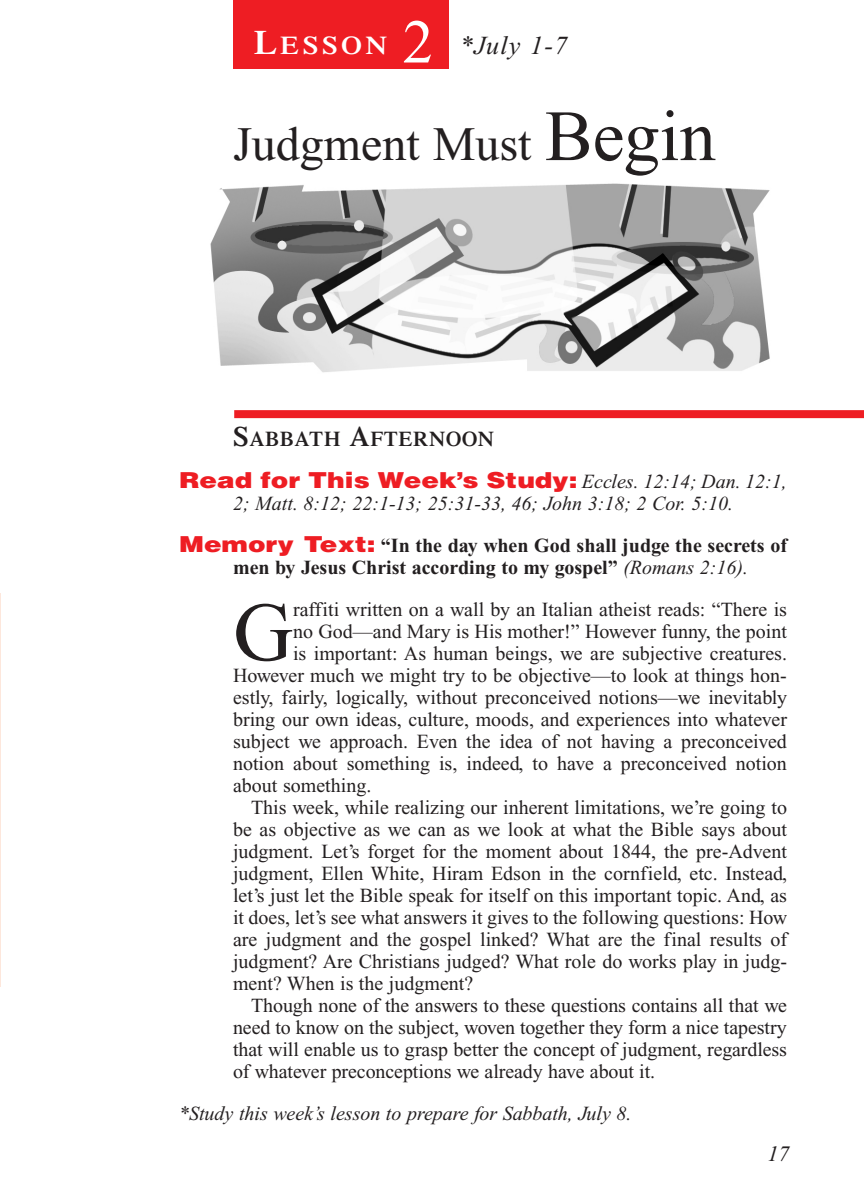
<style>
.page{position:relative;width:864px;height:1188px;background:#fff}
.page>*{position:absolute;margin:0;border:0;box-sizing:border-box;transform-origin:0 0}
.t1{font:83.4px "Times New Roman";color:#231f20}
.t2{font:62px "Times New Roman";color:#fff}
.t3{font:48px "Times New Roman";color:#231f20}
.t4{font:italic 26px "Times New Roman";color:#231f20}
.t5{font:600 25.6px "Times";letter-spacing:.135em;color:#fff;scale:1.1 1}
.t6{font:900 22px "Helvetica";color:#ee1d23;scale:1.2 1}
.t7{font:italic 22px "Times New Roman";color:#231f20}
.t8{font:600 21px "Times";letter-spacing:.035em;color:#231f20}
.t9{font:20px "Times New Roman";color:#231f20}
.t10{font:italic 20px/42px "Times New Roman";color:#231f20;text-align:center}
.t11{font:700 20px "Times New Roman";color:#231f20}
.s1{font-size:34px}
.s2{font-size:72px}
.s3{font-size:28px}
.s4{font-family:"Times New Roman";font-weight:400;font-style:italic;font-size:20px;color:#231f20}
.s5{font-family:"Helvetica";font-weight:900;font-style:normal;font-size:22px;color:#ee1d23}
.s6{font-weight:700;font-style:normal}
.s7{font-weight:400;font-style:italic}
</style>
<div class="page">
<hr style="left:0;top:593px;width:1px;height:394px;background:#fde7dc">
<div style="left:234px;top:0;width:215px;height:69px;background:#ee1d23"></div>
<div style="left:234px;top:410px;width:630px;height:8px;background:#ee1d23"></div>
<img style="left:210px;top:183px;width:560px;height:190px">
<p class="t5" style="left:254px;top:35px;width:123px"><span class="s1">L</span>ESSON</p>
<h2 class="t2" style="left:403px;top:19px;width:32px">2</h2>
<h3 class="t4" style="left:460px;top:36px;width:109px">*July 1-7</h3>
<h3 class="t3" style="left:233px;top:127px;width:484px">Judgment Must <span class="s2">Begin</span></h3>
<p class="t8" style="left:233px;top:431px;width:263px"><span class="s3">S</span>ABBATH <span class="s3">A</span>FTERNOON</p>
<p class="t6" style="left:179px;top:468px;width:508px">Read for This Week’s Study: <span class="s4">Eccles. 12:14; Dan. 12:1,</span></p>
<p class="t10" style="left:179px;top:484px;width:609px">2; Matt. 8:12; 22:1-13; 25:31-33, 46; John 3:18; 2 Cor. 5:10.<br><span class="s5">Memory Text:</span> <span class="s6">“In the day when God shall judge the secrets of</span></p>
<p class="t11" style="left:233px;top:561px;width:517px">men by Jesus Christ according to my gospel” <span class="s7">(Romans 2:16).</span></p>
<h1 class="t1" style="left:233px;top:602px;width:62px">G</h1>
<p class="t9" style="left:293px;top:602px;width:496px">raffiti written on a wall by an Italian atheist reads: “There is</p>
<p class="t9" style="left:293px;top:624px;width:495px">no God—and Mary is His mother!” However funny, the point</p>
<p class="t9" style="left:293px;top:646px;width:495px">is important: As human beings, we are subjective creatures.</p>
<p class="t9" style="left:233px;top:668px;width:555px">However much we might try to be objective—to look at things hon-</p>
<p class="t9" style="left:233px;top:690px;width:555px">estly, fairly, logically, without preconceived notions—we inevitably</p>
<p class="t9" style="left:233px;top:712px;width:555px">bring our own ideas, culture, moods, and experiences into whatever</p>
<p class="t9" style="left:233px;top:734px;width:555px">subject we approach. Even the idea of not having a preconceived</p>
<p class="t9" style="left:233px;top:756px;width:555px">notion about something is, indeed, to have a preconceived notion</p>
<p class="t9" style="left:233px;top:778px;width:140px">about something.</p>
<p class="t9" style="left:251px;top:800px;width:537px">This week, while realizing our inherent limitations, we’re going to</p>
<p class="t9" style="left:233px;top:822px;width:556px">be as objective as we can as we look at what the Bible says about</p>
<p class="t9" style="left:233px;top:844px;width:555px">judgment. Let’s forget for the moment about 1844, the pre-Advent</p>
<p class="t9" style="left:233px;top:866px;width:555px">judgment, Ellen White, Hiram Edson in the cornfield, etc. Instead,</p>
<p class="t9" style="left:233px;top:888px;width:555px">let’s just let the Bible speak for itself on this important topic. And, as</p>
<p class="t9" style="left:233px;top:910px;width:556px">it does, let’s see what answers it gives to the following questions: How</p>
<p class="t9" style="left:233px;top:932px;width:555px">are judgment and the gospel linked? What are the final results of</p>
<p class="t9" style="left:233px;top:954px;width:556px">judgment? Are Christians judged? What role do works play in judg-</p>
<p class="t9" style="left:233px;top:976px;width:242px">ment? When is the judgment?</p>
<p class="t9" style="left:251px;top:998px;width:537px">Though none of the answers to these questions contains all that we</p>
<p class="t9" style="left:233px;top:1020px;width:555px">need to know on the subject, woven together they form a nice tapestry</p>
<p class="t9" style="left:233px;top:1042px;width:556px">that will enable us to grasp better the concept of judgment, regardless</p>
<p class="t9" style="left:233px;top:1064px;width:424px">of whatever preconceptions we already have about it.</p>
<p class="t10" style="left:179px;top:1094px;width:454px">*Study this week’s lesson to prepare for Sabbath, July 8.</p>
<p class="t7" style="left:767px;top:1146px;width:23px">17</p>
</div>
